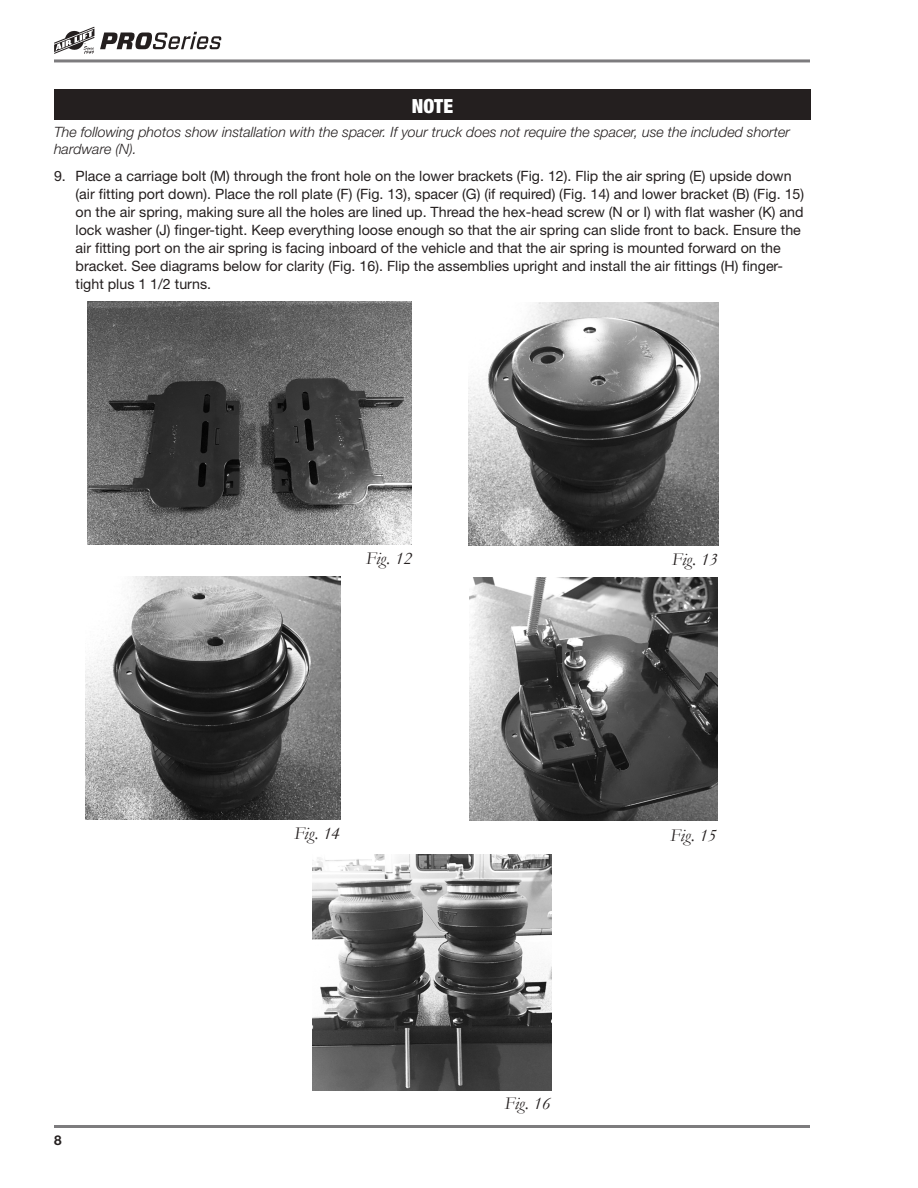
<style>
.page{position:relative;width:918px;height:1188px;background:#fff}
.page>*{position:absolute;margin:0;border:0;box-sizing:border-box;transform-origin:0 0}
.t1{font:900 condensed 19.5px "Helvetica Neue";color:#fff}
.t2{font:italic 18px "Garamond";color:#241f1f}
.t3{font:14.25px/18px "Helvetica Neue";color:#241f1f}
.t4{font:italic 300 14.25px/17.1px "Helvetica Neue";color:#241f1f}
.t5{font:700 13.5px "Helvetica Neue";color:#241f1f}
</style>
<div class="page">
<hr style="left:54px;top:1125px;width:756px;height:3px;background:#7d7c7e">
<hr style="left:54px;top:59px;width:756px;height:3px;background:#7d7c7e">
<svg style="left:54px;top:26px;width:168px;height:28px"></svg>
<div style="left:54px;top:89px;width:757px;height:31px;background:#241f1f"></div>
<img style="left:87px;top:301px;width:324px;height:243px">
<img style="left:469px;top:302px;width:250px;height:243px">
<img style="left:86px;top:576px;width:255px;height:243px">
<img style="left:469px;top:577px;width:248px;height:243px">
<img style="left:312px;top:855px;width:239px;height:235px">
<h1 class="t1" style="left:412px;top:94px;width:43px">NOTE</h1>
<p class="t4" style="left:54px;top:124px;width:737px">The following photos show installation with the spacer. If your truck does not require the spacer, use the included shorter hardware (N).</p>
<p class="t3" style="left:76px;top:167px;width:730px;text-indent:-22px">9. Place a carriage bolt (M) through the front hole on the lower brackets (Fig. 12). Flip the air spring (E) upside down (air fitting port down). Place the roll plate (F) (Fig. 13), spacer (G) (if required) (Fig. 14) and lower bracket (B) (Fig. 15) on the air spring, making sure all the holes are lined up. Thread the hex-head screw (N or I) with flat washer (K) and lock washer (J) finger-tight. Keep everything loose enough so that the air spring can slide front to back. Ensure the air fitting port on the air spring is facing inboard of the vehicle and that the air spring is mounted forward on the bracket. See diagrams below for clarity (Fig. 16). Flip the assemblies upright and install the air fittings (H) finger&shy;tight plus 1 1/2 turns.</p>
<p class="t2" style="left:366px;top:547px;width:48px">Fig. 12</p>
<p class="t2" style="left:672px;top:547px;width:48px">Fig. 13</p>
<p class="t2" style="left:294px;top:821px;width:48px">Fig. 14</p>
<p class="t2" style="left:670px;top:823px;width:48px">Fig. 15</p>
<p class="t5" style="left:54px;top:1131px;width:9px">8</p>
<p class="t2" style="left:505px;top:1091px;width:48px">Fig. 16</p>
</div>
